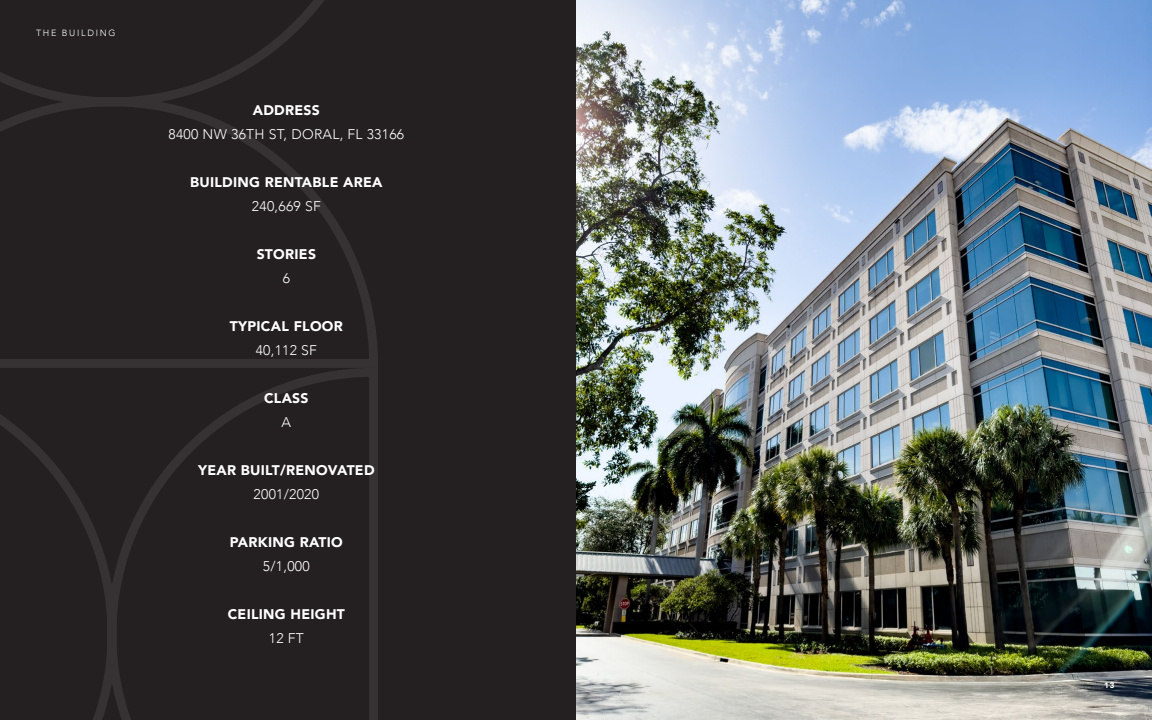
<style>
.page{position:relative;width:1152px;height:720px;background:#fff}
.page>*{position:absolute;margin:0;border:0;box-sizing:border-box;transform-origin:0 0}
.t1{font:900 14px "Avenir";letter-spacing:.02em;color:#fff}
.t2{font:300 14px "Avenir";letter-spacing:.02em;color:#fff}
.t3{font:300 9px "Avenir";letter-spacing:.19em;color:#fff}
.t4{font:900 7.9px "Avenir";color:#fff}
</style>
<div class="page">
<img style="left:576px;top:0;width:576px;height:720px">
<div style="left:0;top:0;width:576px;height:720px;background:#241f21"></div>
<svg style="left:0;top:0;width:378px;height:367px"></svg>
<svg style="left:0;top:367px;width:378px;height:353px"></svg>
<p class="t3" style="left:36px;top:27px;width:81px">THE BUILDING</p>
<p class="t1" style="left:253px;top:98px;width:69px">ADDRESS</p>
<p class="t2" style="left:169px;top:126px;width:237px">8400 NW 36TH ST, DORAL, FL 33166</p>
<p class="t1" style="left:190px;top:170px;width:194px">BUILDING RENTABLE AREA</p>
<p class="t2" style="left:252px;top:198px;width:70px">240,669 SF</p>
<p class="t1" style="left:257px;top:242px;width:61px">STORIES</p>
<p class="t2" style="left:283px;top:270px;width:9px">6</p>
<p class="t1" style="left:230px;top:314px;width:115px">TYPICAL FLOOR</p>
<p class="t2" style="left:256px;top:342px;width:63px">40,112 SF</p>
<p class="t1" style="left:264px;top:386px;width:46px">CLASS</p>
<p class="t2" style="left:282px;top:414px;width:11px">A</p>
<p class="t1" style="left:198px;top:458px;width:178px">YEAR BUILT/RENOVATED</p>
<p class="t2" style="left:254px;top:486px;width:67px">2001/2020</p>
<p class="t1" style="left:230px;top:530px;width:115px">PARKING RATIO</p>
<p class="t2" style="left:263px;top:558px;width:48px">5/1,000</p>
<p class="t1" style="left:228px;top:602px;width:119px">CEILING HEIGHT</p>
<p class="t2" style="left:269px;top:630px;width:37px">12 FT</p>
<p class="t4" style="left:1104px;top:678px;width:12px">13</p>
</div>
